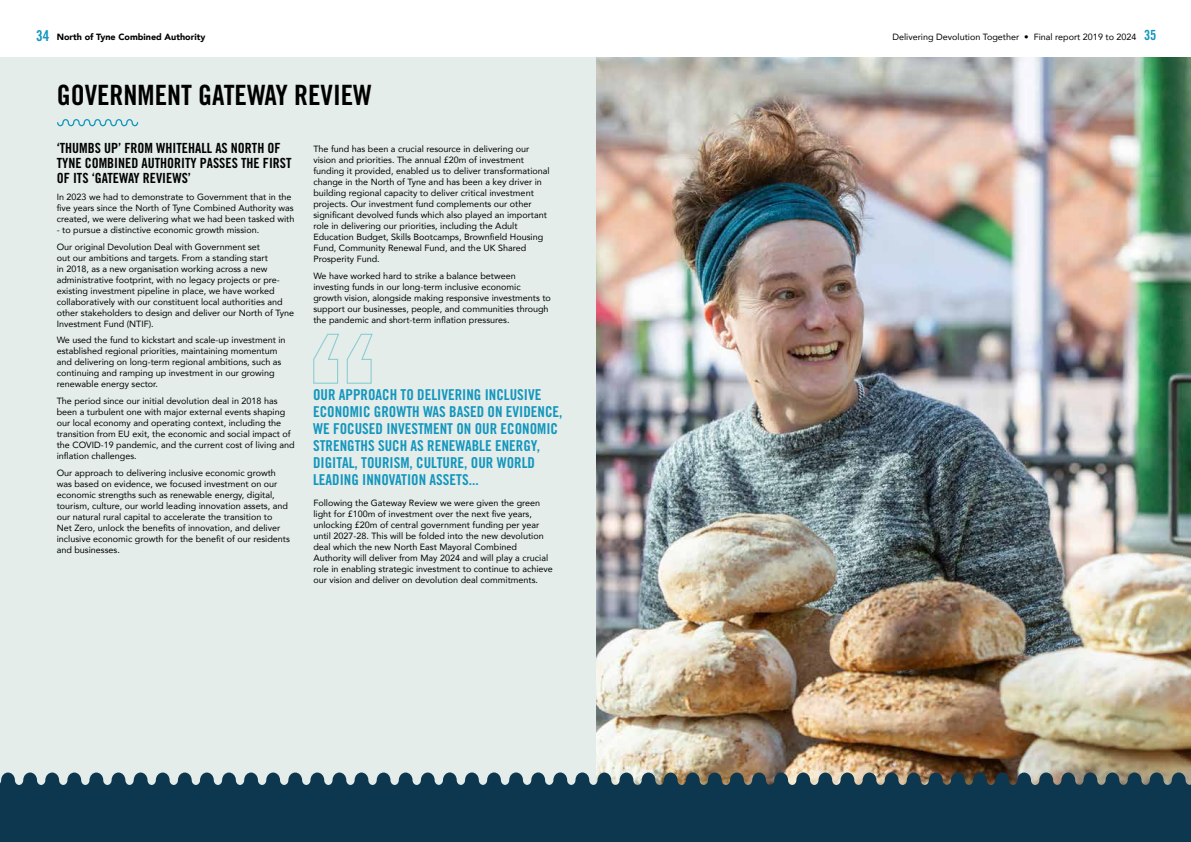
<style>
.page{position:relative;width:1191px;height:842px;background:#fff}
.page>*{position:absolute;margin:0;border:0;box-sizing:border-box;transform-origin:0 0}
.t1{font:28px "Trade Gothic LT Std Bd Cn 20";color:#000}
.t2{font:15px/17px "Trade Gothic LT Std Bd Cn 20";color:#1396be}
.t3{font:14px/15px "Trade Gothic LT Std Bd Cn 20";color:#000}
.t4{font:9px/11px "Avenir";color:#000}
.t5{font:900 9px "Avenir";color:#000}
.s1{font-family:"Trade Gothic LT Std Bd Cn 20";font-weight:400;font-size:15px;color:#1396be}
.s2{font-family:"Trade Gothic LT Std Bd Cn 20";font-size:14px;color:#1396be}
</style>
<div class="page">
<div style="left:0;top:57px;width:1191px;height:742px;background:#e4edea"></div>
<img style="left:596px;top:57px;width:595px;height:715px">
<svg style="left:0;top:772px;width:1191px;height:70px;fill:#0d374e"></svg>
<svg style="left:57px;top:119px;width:81px;height:7px"></svg>
<svg style="left:313px;top:334px;width:60px;height:50px"></svg>
<p class="t5" style="left:36px;top:30px;width:171px"><span class="s1">34</span> North of Tyne Combined Authority</p>
<p class="t4" style="left:892px;top:32px;width:265px">Delivering Devolution Together • Final report 2019 to 2024 <span class="s2">35</span></p>
<h1 class="t1" style="left:57px;top:78px;width:317px">GOVERNMENT GATEWAY REVIEW</h1>
<h3 class="t3" style="left:57px;top:141px;width:236px">‘THUMBS UP’ FROM WHITEHALL AS NORTH OF<br>TYNE COMBINED AUTHORITY PASSES THE FIRST<br>OF ITS ‘GATEWAY REVIEWS’</h3>
<p class="t4" style="left:57px;top:191px;width:239px">In 2023 we had to demonstrate to Government that in the five years since the North of Tyne Combined Authority was created, we were delivering what we had been tasked with</p>
<p class="t4" style="left:57px;top:221px;width:205px;line-height:16.7px">- to pursue a distinctive economic growth mission.<br>Our original Devolution Deal with Government set</p>
<p class="t4" style="left:57px;top:252px;width:239px">out our ambitions and targets. From a standing start<br>in 2018, as a new organisation working across a new administrative footprint, with no legacy projects or pre&shy;existing investment pipeline in place, we have worked collaboratively with our constituent local authorities and other stakeholders to design and deliver our North of Tyne Investment Fund (NTIF).</p>
<p class="t4" style="left:57px;top:334px;width:230px">We used the fund to kickstart and scale-up investment in established regional priorities, maintaining momentum and delivering on long-term regional ambitions, such as continuing and ramping up investment in our growing renewable energy sector.</p>
<p class="t4" style="left:57px;top:395px;width:239px">The period since our initial devolution deal in 2018 has been a turbulent one with major external events shaping our local economy and operating context, including the transition from EU exit, the economic and social impact of the COVID-19 pandemic, and the current cost of living and inflation challenges.</p>
<p class="t4" style="left:57px;top:467px;width:235px">Our approach to delivering inclusive economic growth was based on evidence, we focused investment on our economic strengths such as renewable energy, digital, tourism, culture, our world leading innovation assets, and our natural rural capital to accelerate the transition to<br>Net Zero, unlock the benefits of innovation, and deliver inclusive economic growth for the benefit of our residents and businesses.</p>
<p class="t4" style="left:313px;top:143px;width:238px">The fund has been a crucial resource in delivering our vision and priorities. The annual £20m of investment funding it provided, enabled us to deliver transformational change in the North of Tyne and has been a key driver in building regional capacity to deliver critical investment projects. Our investment fund complements our other significant devolved funds which also played an important role in delivering our priorities, including the Adult Education Budget, Skills Bootcamps, Brownfield Housing Fund, Community Renewal Fund, and the UK Shared Prosperity Fund.</p>
<p class="t4" style="left:313px;top:270px;width:239px">We have worked hard to strike a balance between investing funds in our long-term inclusive economic growth vision, alongside making responsive investments to support our businesses, people, and communities through the pandemic and short-term inflation pressures.</p>
<h2 class="t2" style="left:313px;top:386px;width:251px">OUR APPROACH TO DELIVERING INCLUSIVE ECONOMIC GROWTH WAS BASED ON EVIDENCE, WE FOCUSED INVESTMENT ON OUR ECONOMIC STRENGTHS SUCH AS RENEWABLE ENERGY, DIGITAL, TOURISM, CULTURE, OUR WORLD LEADING INNOVATION ASSETS...</h2>
<p class="t4" style="left:313px;top:497px;width:241px">Following the Gateway Review we were given the green light for £100m of investment over the next five years, unlocking £20m of central government funding per year until 2027-28. This will be folded into the new devolution deal which the new North East Mayoral Combined Authority will deliver from May 2024 and will play a crucial role in enabling strategic investment to continue to achieve our vision and deliver on devolution deal commitments.</p>
</div>
